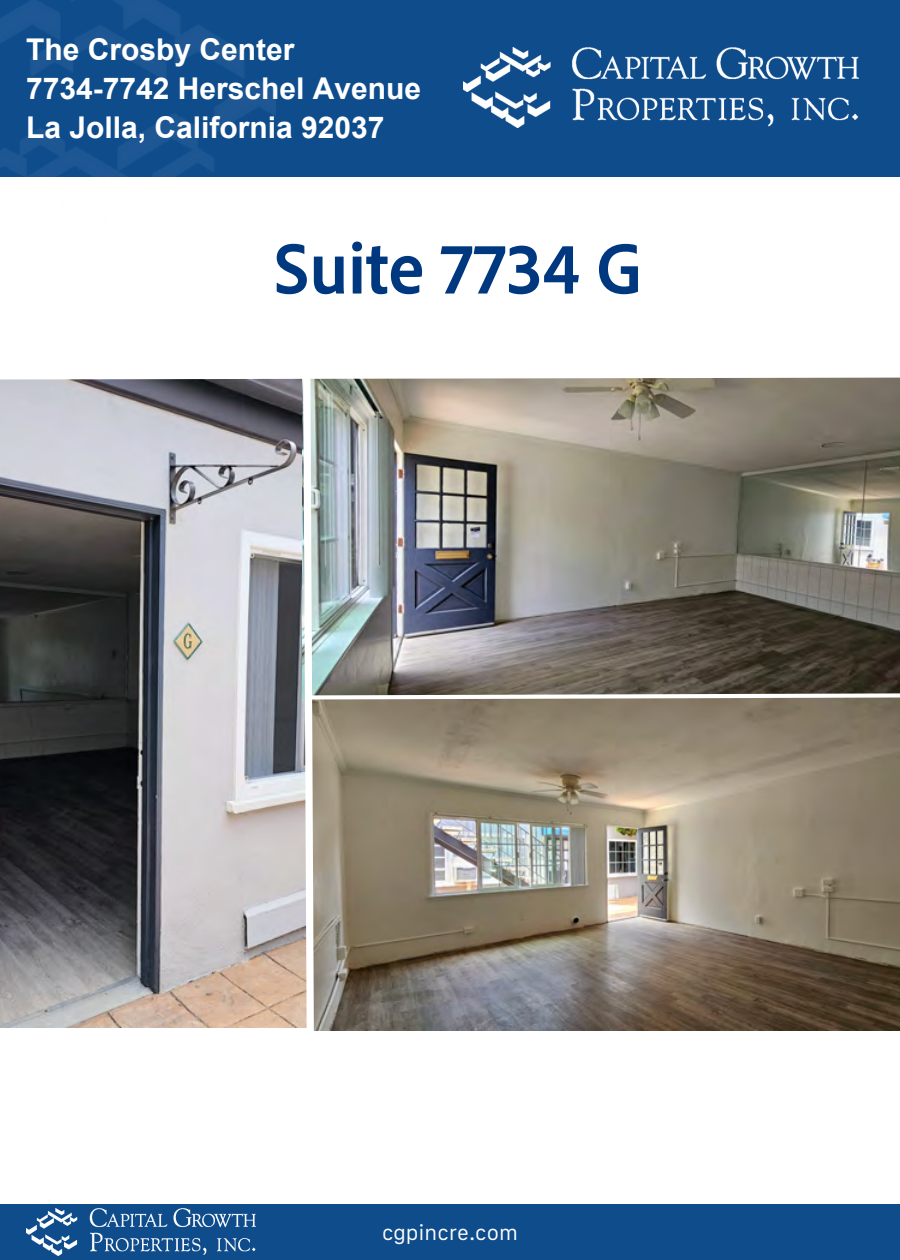
<style>
.page{position:relative;width:900px;height:1260px;background:#fff}
.page>*{position:absolute;margin:0;border:0;box-sizing:border-box;transform-origin:0 0}
.t1{font:700 semi-condensed 75px "Adobe Clean";color:#00387f}
.t2{font:700 30px/39px "Arial";color:#fff}
.t3{font:20px "Galvji";color:#fff}
</style>
<div class="page">
<div style="left:0;top:0;width:900px;height:177px;background:#0e4c8c"></div>
<img style="left:463px;top:47px;width:396px;height:81px">
<img style="left:0;top:0;width:276px;height:177px">
<div style="left:0;top:1204px;width:900px;height:56px;background:#0e4c8c"></div>
<img style="left:27px;top:1209px;width:229px;height:46px">
<img style="left:0;top:377px;width:900px;height:654px">
<p class="t2" style="left:26px;top:31px;width:397px">The Crosby Center<br>7734-7742 Herschel Avenue<br>La Jolla, California 92037</p>
<h1 class="t1" style="left:274px;top:221px;width:369px">Suite 7734 G</h1>
<p class="t3" style="left:387px;top:1221px;width:137px">cgpincre.com</p>
</div>
